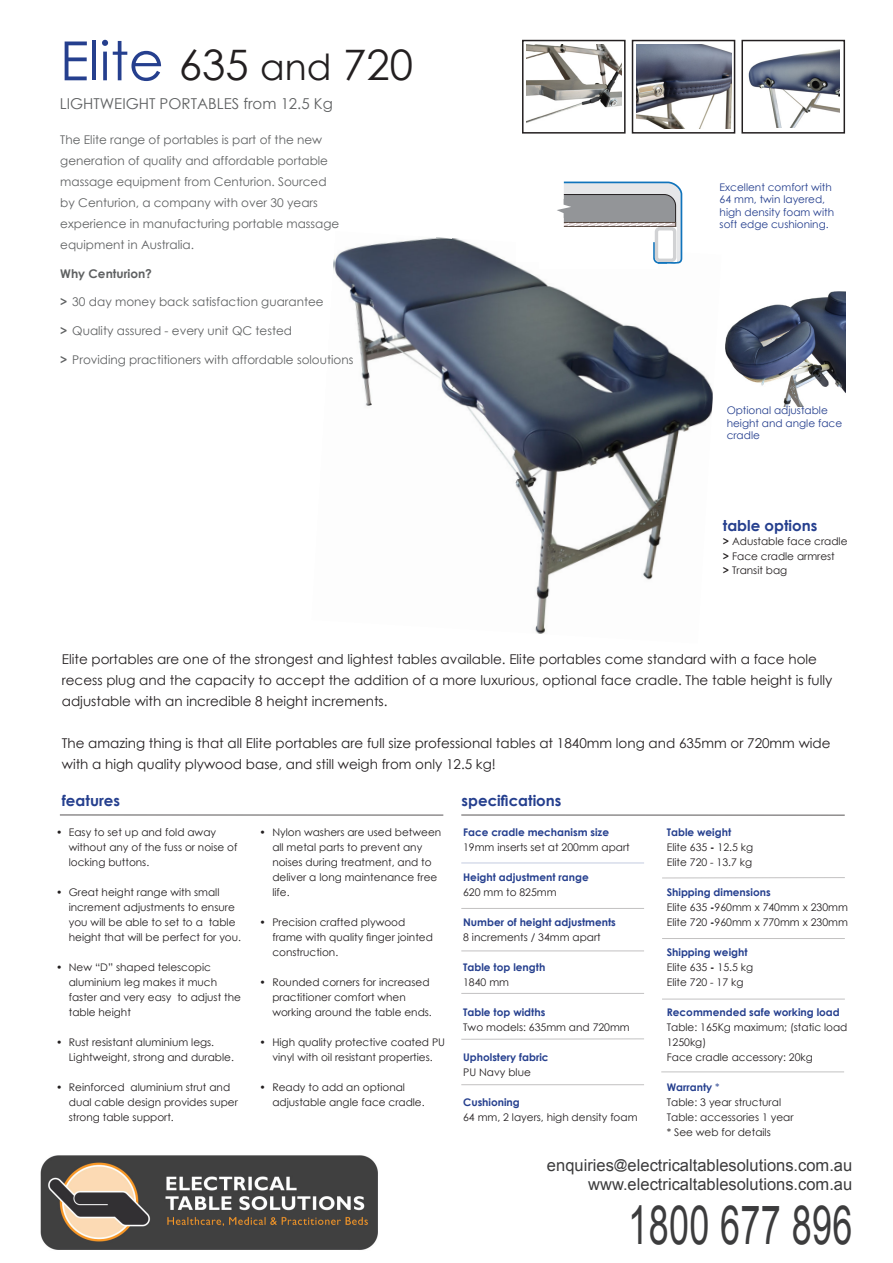
<style>
.page{position:relative;width:893px;height:1263px;background:#fff}
.page>*{position:absolute;margin:0;border:0;box-sizing:border-box;transform-origin:0 0}
.t1{font:54px "Arial";letter-spacing:.01em;color:#3c3c3d;scale:.67 1}
.t2{font:42px "Century Gothic";color:#231f20}
.t3{font:16.5px "Arial";color:#3c3c3d}
.t4{font:700 15px "Century Gothic";color:#253f8e}
.t5{font:15px "Century Gothic";color:#5f6162}
.t6{font:13.5px/21px "Century Gothic";color:#231f20}
.t7{font:12px/21px "Century Gothic";color:#5f6162}
.t8{font:700 12px "Century Gothic";color:#5f6162}
.t9{font:10.5px/15px "Century Gothic";color:#231f20}
.t10{font:700 10.5px/15px "Century Gothic";color:#253f8e}
.t11{font:10.5px/12.6px "Century Gothic";color:#253f8e}
.s1{font-size:54px;color:#253f8e}
.s2{font-size:36px}
.s3{font-weight:700}
.s4{font-weight:700;color:#253f8e}
.s5{font-weight:400;color:#231f20}
.s6{color:#253f8e}
.s7{font-size:13.5px}
</style>
<div class="page">
<img style="left:333px;top:237px;width:380px;height:397px">
<hr style="left:461px;top:862px;width:183px;height:1px;background:#253f8e">
<hr style="left:461px;top:908px;width:183px;height:1px;background:#231f20">
<hr style="left:461px;top:950px;width:183px;height:1px;background:#231f20">
<hr style="left:461px;top:993px;width:183px;height:1px;background:#231f20">
<hr style="left:461px;top:1038px;width:183px;height:1px;background:#231f20">
<hr style="left:461px;top:1084px;width:183px;height:1px;background:#231f20">
<hr style="left:662px;top:938px;width:183px;height:1px;background:#231f20">
<hr style="left:662px;top:877px;width:183px;height:1px;background:#231f20">
<hr style="left:661px;top:1071px;width:183px;height:1px;background:#231f20">
<hr style="left:662px;top:999px;width:183px;height:1px;background:#231f20">
<div style="left:522px;top:40px;width:104px;height:94px;border:2px solid #231f20"></div>
<div style="left:632px;top:40px;width:103px;height:94px;border:2px solid #231f20"></div>
<div style="left:741px;top:40px;width:104px;height:94px;border:2px solid #231f20"></div>
<div style="left:516px;top:227px;width:160px;height:35px;background:#fff"></div>
<div style="left:539px;top:252px;width:118px;height:17px;background:#fff"></div>
<svg style="left:522px;top:181px;width:161px;height:83px"></svg>
<div style="left:656px;top:229px;width:19px;height:31px;background:#fff;border-radius:3px"></div>
<div style="left:655px;top:227px;width:21px;height:35px;border:3px solid #d1d2d4;border-radius:3px"></div>
<hr style="left:60px;top:814px;width:383px;height:2px;background:#231f20">
<hr style="left:461px;top:814px;width:384px;height:2px;background:#231f20">
<img style="left:527px;top:44px;width:95px;height:79px">
<img style="left:636px;top:44px;width:95px;height:84px">
<img style="left:748px;top:49px;width:92px;height:78px">
<img style="left:725px;top:291px;width:120px;height:115px">
<img style="left:40px;top:1155px;width:338px;height:95px">
<p class="t2" style="left:60px;top:36px;width:355px"><span class="s1">Elite</span> 635 <span class="s2">and</span> 720</p>
<p class="t5" style="left:60px;top:93px;width:274px">LIGHTWEIGHT PORTABLES from 12.5 Kg</p>
<p class="t7" style="left:60px;top:129px;width:281px">The Elite range of portables is part of the new generation of quality and affordable portable massage equipment from Centurion. Sourced by Centurion, a company with over 30 years experience in manufacturing portable massage equipment in Australia.</p>
<p class="t8" style="left:60px;top:264px;width:93px">Why Centurion?</p>
<p class="t7" style="left:60px;top:291px;width:265px"><span class="s3">&gt;</span> 30 day money back satisfaction guarantee</p>
<p class="t7" style="left:60px;top:320px;width:233px"><span class="s3">&gt;</span> Quality assured - every unit QC tested</p>
<p class="t7" style="left:60px;top:349px;width:295px"><span class="s3">&gt;</span> Providing practitioners with affordable soloutions</p>
<p class="t11" style="left:720px;top:180px;width:116px">Excellent comfort with<br>64 mm, twin layered, high density foam with soft edge cushioning.</p>
<p class="t11" style="left:727px;top:404px;width:117px">Optional adjustable height and angle face cradle</p>
<p class="t4" style="left:723px;top:514px;width:96px">table options</p>
<p class="t9" style="left:723px;top:534px;width:126px;line-height:14.4px"><span class="s3">&gt;</span> Adustable face cradle <span class="s3">&gt;</span> Face cradle armrest<br><span class="s3">&gt;</span> Transit bag</p>
<p class="t6" style="left:62px;top:648px;width:772px">Elite portables are one of the strongest and lightest tables available. Elite portables come standard with a face hole recess plug and the capacity to accept the addition of a more luxurious, optional face cradle. The table height is fully adjustable with an incredible 8 height increments.</p>
<p class="t6" style="left:62px;top:732px;width:770px">The amazing thing is that all Elite portables are full size professional tables at 1840mm long and 635mm or 720mm wide with a high quality plywood base, and still weigh from only 12.5 kg!</p>
<p class="t4" style="left:62px;top:789px;width:60px">features</p>
<p class="t4" style="left:462px;top:789px;width:101px">specifications</p>
<p class="t9" style="left:69px;top:824px;width:170px;text-indent:-13px">• Easy to set up and fold away without any of the fuss or noise of locking buttons.</p>
<p class="t9" style="left:69px;top:884px;width:174px;text-indent:-13px">• Great height range with small increment adjustments to ensure you will be able to set to a table height that will be perfect for you.</p>
<p class="t9" style="left:69px;top:959px;width:174px;text-indent:-13px">• New “D” shaped telescopic aluminium leg makes it much faster and very easy to adjust the table height</p>
<p class="t9" style="left:69px;top:1034px;width:167px;text-indent:-13px">• Rust resistant aluminium legs.<br>Lightweight, strong and durable.</p>
<p class="t9" style="left:69px;top:1079px;width:171px;text-indent:-13px">• Reinforced aluminium strut and dual cable design provides super strong table support.</p>
<p class="t9" style="left:272px;top:824px;width:170px;text-indent:-13px">• Nylon washers are used between all metal parts to prevent any noises during treatment, and to deliver a long maintenance free life.</p>
<p class="t9" style="left:272px;top:914px;width:162px;text-indent:-13px">• Precision crafted plywood frame with quality finger jointed construction.</p>
<p class="t9" style="left:272px;top:974px;width:161px;text-indent:-13px">• Rounded corners for increased practitioner comfort when working around the table ends.</p>
<p class="t9" style="left:260px;top:1034px;width:187px;text-align:center">• High quality protective coated PU vinyl with oil resistant properties.</p>
<p class="t9" style="left:272px;top:1079px;width:154px;text-indent:-13px">• Ready to add an optional adjustable angle face cradle.</p>
<p class="t9" style="left:463px;top:824px;width:168px"><span class="s4">Face cradle mechanism size<br></span>19mm inserts set at 200mm apart</p>
<p class="t10" style="left:463px;top:869px;width:127px">Height adjustment range<br><span class="s5">620 mm to 825mm</span></p>
<p class="t10" style="left:463px;top:914px;width:154px">Number of height adjustments<br><span class="s5">8 increments / 34mm apart</span></p>
<p class="t10" style="left:463px;top:959px;width:84px">Table top length<br><span class="s5">1840 mm</span></p>
<p class="t9" style="left:463px;top:1004px;width:168px"><span class="s4">Table top widths<br></span>Two models: 635mm and 720mm</p>
<p class="t10" style="left:463px;top:1049px;width:87px">Upholstery fabric<br><span class="s5">PU Navy blue</span></p>
<p class="t9" style="left:463px;top:1095px;width:176px"><span class="s4">Cushioning<br></span>64 mm, 2 layers, high density foam</p>
<p class="t9" style="left:667px;top:824px;width:88px"><span class="s4">Table weight<br></span>Elite 635 <span class="s3">-</span> 12.5 kg<br>Elite 720 - 13.7 kg</p>
<p class="t9" style="left:667px;top:884px;width:183px"><span class="s4">Shipping dimensions<br></span>Elite 635 <span class="s3">-</span>960mm x 740mm x 230mm<br>Elite 720 <span class="s3">-</span>960mm x 770mm x 230mm</p>
<p class="t9" style="left:667px;top:944px;width:88px"><span class="s4">Shipping weight<br></span>Elite 635 <span class="s3">-</span> 15.5 kg<br>Elite 720 - 17 kg</p>
<p class="t9" style="left:667px;top:1004px;width:182px"><span class="s4">Recommended safe working load<br></span>Table: 165Kg maximum; (static load<br>1250kg)<br>Face cradle accessory: 20kg</p>
<p class="t9" style="left:667px;top:1079px;width:128px"><span class="s4">Warranty</span> <span class="s6">*<br></span>Table: 3 year structural<br>Table: accessories 1 year * See web for details</p>
<p class="t3" style="left:547px;top:1154px;width:307px">enquiries<span class="s7">@</span>electricaltablesolutions.com.au</p>
<p class="t3" style="left:588px;top:1174px;width:266px">www.electricaltablesolutions.com.au</p>
<p class="t1" style="left:628px;top:1189px;width:336px">1800 677 896</p>
</div>
